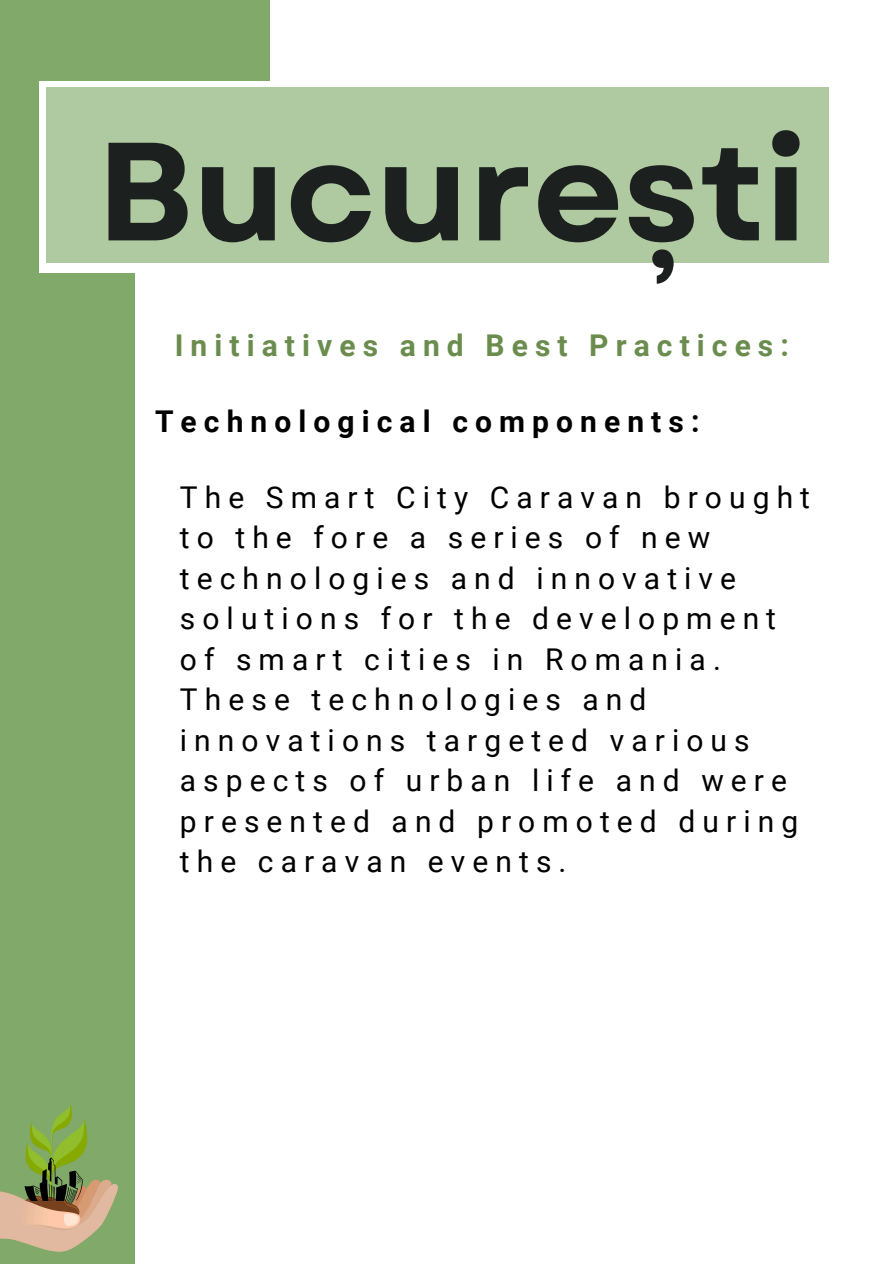
<style>
.page{position:relative;width:893px;height:1264px;background:#fff}
.page>*{position:absolute;margin:0;border:0;box-sizing:border-box;transform-origin:0 0}
.t1{font:700 139.35px "Garet";color:#1c2120}
.t2{font:30px/40.5px "Roboto";letter-spacing:.235em;color:#000}
.t3{font:700 30px "Roboto";letter-spacing:.235em;color:#6a8d4e}
.t4{font:700 30px "Roboto";letter-spacing:.235em;color:#000}
</style>
<div class="page">
<div style="left:0;top:273px;width:135px;height:990px;background:#81a969"></div>
<div style="left:0;top:0;width:269px;height:81px;background:#81a969"></div>
<div style="left:0;top:36px;width:38px;height:328px;background:#81a969"></div>
<div style="left:46px;top:87px;width:782px;height:176px;background:#afc9a0"></div>
<img style="left:0;top:1104px;width:118px;height:97px">
<svg style="left:24px;top:1157px;width:59px;height:44px"></svg>
<img style="left:0;top:1201px;width:114px;height:51px">
<h2 class="t1" style="left:97px;top:91px;width:711px">București</h2>
<p class="t3" style="left:175px;top:328px;width:615px">Initiatives and Best Practices:</p>
<h2 class="t4" style="left:155px;top:404px;width:546px">Technological components:</h2>
<h1 class="t2" style="left:180px;top:477px;width:631px">The Smart City Caravan brought to the fore a series of new technologies and innovative solutions for the development of smart cities in Romania.<br>These technologies and innovations targeted various aspects of urban life and were presented and promoted during the caravan events.</h1>
</div>
